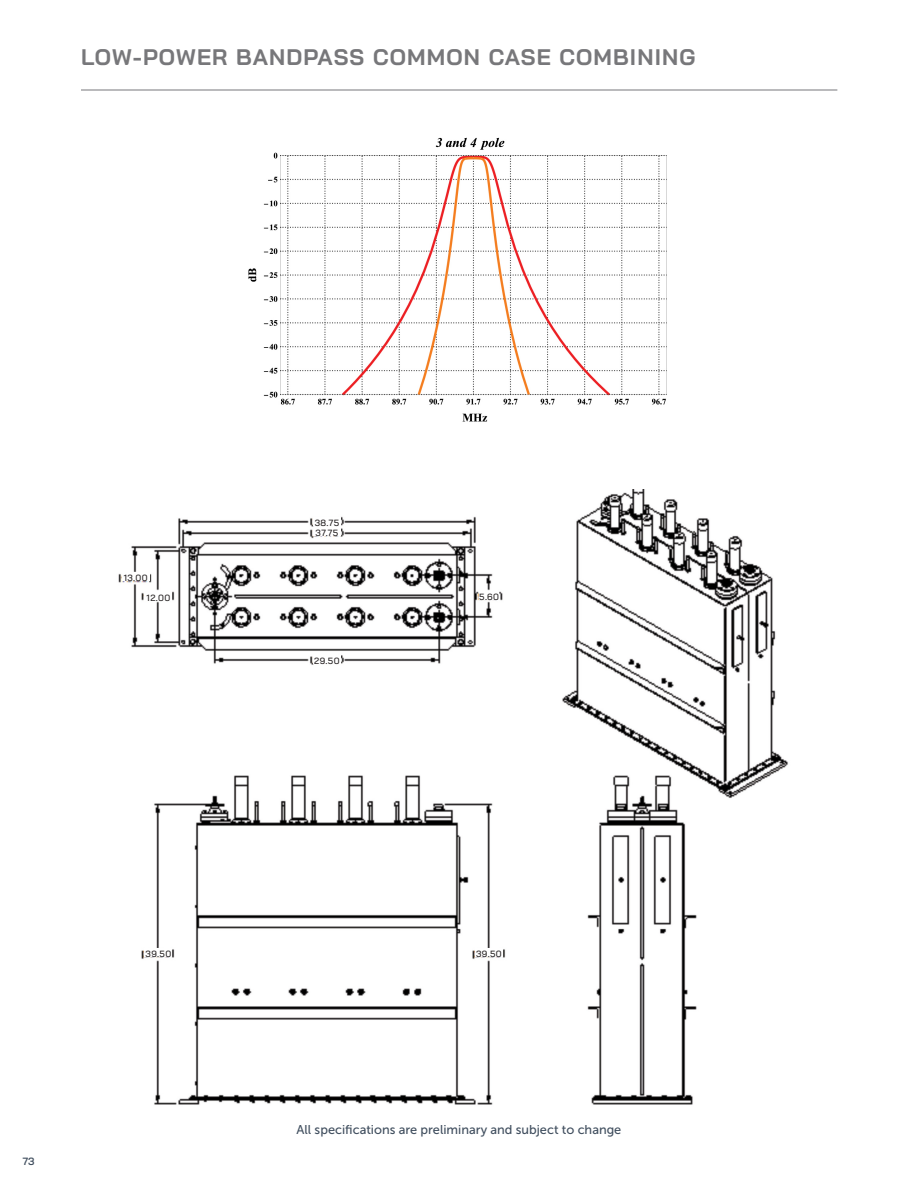
<style>
.page{position:relative;width:918px;height:1188px;background:#fff}
.page>*{position:absolute;margin:0;border:0;box-sizing:border-box;transform-origin:0 0}
.t1{font:700 22.5px "Bai Jamjuree";letter-spacing:.05em;color:#77777a}
.t2{font:12.75px "Museo Sans 500";color:#414f5f}
.t3{font:600 10.5px "Bai Jamjuree";color:#414f5f}
.t4{font:500 9px "Bai Jamjuree";letter-spacing:.05em;color:#231f20}
</style>
<div class="page">
<hr style="left:81px;top:90px;width:756px;height:1px;background:#77777a">
<img style="left:118px;top:490px;width:670px;height:615px">
<img style="left:248px;top:137px;width:419px;height:285px">
<div style="left:475px;top:948px;width:28px;height:9px;background:#fff"></div>
<div style="left:145px;top:948px;width:27px;height:9px;background:#fff"></div>
<div style="left:313px;top:655px;width:28px;height:9px;background:#fff"></div>
<div style="left:313px;top:517px;width:28px;height:9px;background:#fff"></div>
<div style="left:313px;top:527px;width:28px;height:9px;background:#fff"></div>
<div style="left:145px;top:592px;width:27px;height:9px;background:#fff"></div>
<div style="left:122px;top:572px;width:28px;height:9px;background:#fff"></div>
<div style="left:479px;top:591px;width:20px;height:9px;background:#fff"></div>
<p class="t1" style="left:81px;top:44px;width:616px">LOW-POWER BANDPASS COMMON CASE COMBINING</p>
<p class="t4" style="left:124px;top:573px;width:25px">13.00</p>
<p class="t4" style="left:147px;top:592px;width:25px">12.00</p>
<p class="t4" style="left:315px;top:517px;width:26px">38.75</p>
<p class="t4" style="left:316px;top:528px;width:24px">37.75</p>
<p class="t4" style="left:314px;top:655px;width:27px">29.50</p>
<p class="t4" style="left:479px;top:592px;width:21px">5.60</p>
<p class="t3" style="left:23px;top:1156px;width:13px">73</p>
<p class="t4" style="left:146px;top:949px;width:27px">39.50</p>
<p class="t4" style="left:476px;top:949px;width:27px">39.50</p>
<p class="t2" style="left:297px;top:1123px;width:326px">All specifications are preliminary and subject to change</p>
</div>
